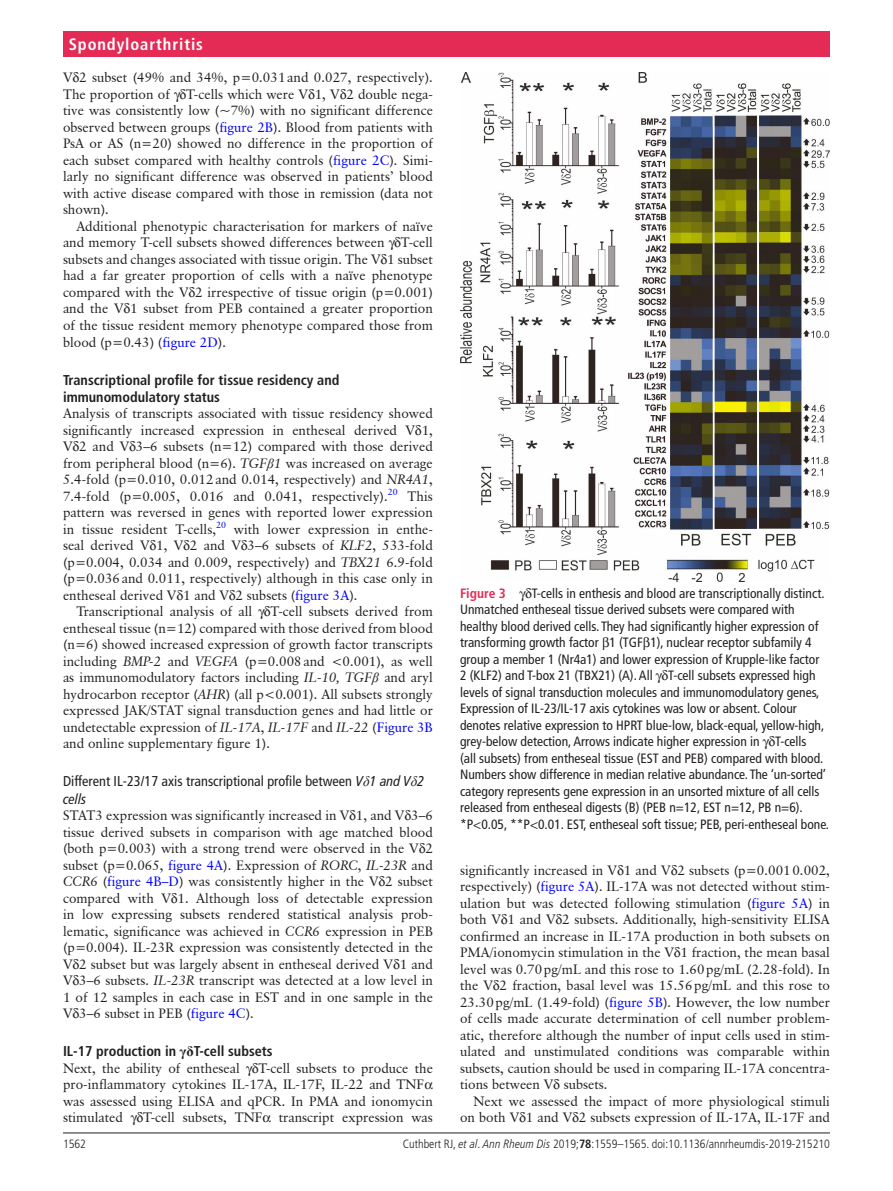
<style>
.page{position:relative;width:893px;height:1191px;background:#fff}
.page>*{position:absolute;margin:0;border:0;box-sizing:border-box;transform-origin:0 0}
.t1{font:700 condensed 16.5px "Frutiger LT Pro";letter-spacing:.055em;color:#fff}
.t2{font:700 condensed 14.25px/17.2px "Frutiger LT Pro";color:#231f20}
.t3{font:condensed 14.25px/17.2px "Frutiger LT Pro";color:#231f20}
.t4{font:13.5px/16.5px "Classical Garamond BT";color:#231f20;text-align:justify}
.t5{font:condensed 13.5px/16.5px "Frutiger LT Pro";color:#231f20}
.t6{font:700 condensed 13.5px "Frutiger LT Pro";color:#e42b56}
.t7{font:300 condensed 12px "Frutiger LT Pro";color:#231f20}
.s1{color:#00f}
.s2{font-style:italic}
.s3{font-family:"Times New Roman";font-style:italic}
.s4{font-family:"Times New Roman";font-style:italic;font-stretch:normal}
.s5{font-family:"Times New Roman";font-stretch:normal}
.s6{font-weight:700}
</style>
<div class="page">
<hr style="left:63px;top:1132px;width:767px;height:1px;background:#231f20">
<div style="left:63px;top:31px;width:767px;height:25px;background:#e42b56"></div>
<img style="left:460px;top:72px;width:370px;height:509px">
<p class="t1" style="left:69px;top:34px;width:136px">Spondyloarthritis</p>
<p class="t4" style="left:63px;top:69px;width:371px">V 2 subset (49% and 34%, p=0.031and 0.027, respectively).<br>The proportion of T-cells which were V 1, V 2 double nega&shy;tive was consistently low (~7%) with no significant difference observed between groups (<span class="s1">figure 2B</span>). Blood from patients with PsA or AS (n=20) showed no difference in the proportion of each subset compared with healthy controls (<span class="s1">figure 2C</span>). Simi&shy;larly no significant difference was observed in patients’ blood with active disease compared with those in remission (data not shown).</p>
<p class="t4" style="left:63px;top:218px;width:371px;text-indent:14px">Additional phenotypic characterisation for markers of naïve and memory T-cell subsets showed differences between T-cell subsets and changes associated with tissue origin. The V 1 subset had a far greater proportion of cells with a naïve phenotype compared with the V 2 irrespective of tissue origin (p=0.001) and the V 1 subset from PEB contained a greater proportion of the tissue resident memory phenotype compared those from blood (p=0.43) (<span class="s1">figure 2D</span>).</p>
<p class="t2" style="left:63px;top:371px;width:278px">Transcriptional profile for tissue residency and immunomodulatory status</p>
<p class="t4" style="left:63px;top:405px;width:371px">Analysis of transcripts associated with tissue residency showed</p>
<p class="t4" style="left:63px;top:421px;width:371px">significantly increased expression in entheseal derived V 1,</p>
<p class="t4" style="left:63px;top:438px;width:371px">V 2 and V 3–6 subsets (n=12) compared with those derived</p>
<p class="t4" style="left:63px;top:454px;width:371px">from peripheral blood (n=6). <span class="s2">TGF</span><span class="s3">β</span><span class="s2">1</span> was increased on average</p>
<p class="t4" style="left:63px;top:471px;width:371px">5.4-fold (p=0.010, 0.012and 0.014, respectively) and <span class="s2">NR4A1</span>,</p>
<p class="t4" style="left:63px;top:487px;width:371px">7.4-fold (p=0.005, 0.016 and 0.041, respectively).<sup>20</sup> This</p>
<p class="t4" style="left:63px;top:504px;width:371px">pattern was reversed in genes with reported lower expression</p>
<p class="t4" style="left:63px;top:520px;width:371px">in tissue resident T-cells,<sup>20</sup> with lower expression in enthe-</p>
<p class="t4" style="left:63px;top:537px;width:371px">seal derived V 1, V 2 and V 3–6 subsets of <span class="s2">KLF2</span>, 533-fold</p>
<p class="t4" style="left:63px;top:553px;width:371px">(p=0.004, 0.034 and 0.009, respectively) and <span class="s2">TBX21</span> 6.9-fold</p>
<p class="t4" style="left:63px;top:570px;width:371px">(p=0.036and 0.011, respectively) although in this case only in</p>
<p class="t4" style="left:63px;top:586px;width:296px">entheseal derived V 1 and V 2 subsets (<span class="s1">figure 3A</span>).</p>
<p class="t4" style="left:77px;top:603px;width:177px">Transcriptional analysis of all</p>
<p class="t4" style="left:63px;top:603px;width:371px;text-indent:208px">T-cell subsets derived from entheseal tissue (n=12) compared with those derived from blood (n=6) showed increased expression of growth factor transcripts including <span class="s2">BMP-2</span> and <span class="s2">VEGFA</span> (p=0.008and &lt;0.001), as well as immunomodulatory factors including <span class="s2">IL-10, TGF</span><span class="s3">β</span> and aryl hydrocarbon receptor (<span class="s2">AHR</span>) (all p&lt;0.001). All subsets strongly expressed JAK/STAT signal transduction genes and had little or undetectable expression of <span class="s2">IL-17A</span>, <span class="s2">IL-17F</span> and <span class="s2">IL-22</span> (<span class="s1">Figure 3B </span>and online supplementary figure 1).</p>
<p class="t3" style="left:63px;top:773px;width:363px">Different IL-23/17 axis transcriptional profile between <span class="s2">V</span><span class="s4">δ</span><span class="s2">1 and V</span><span class="s4">δ</span><span class="s2">2 cells</span></p>
<p class="t4" style="left:63px;top:807px;width:371px">STAT3 expression was significantly increased in V 1, and V 3–6 tissue derived subsets in comparison with age matched blood (both p=0.003) with a strong trend were observed in the V 2 subset (p=0.065, <span class="s1">figure 4A</span>). Expression of <span class="s2">RORC</span>, <span class="s2">IL-23R</span> and <span class="s2">CCR6</span> (<span class="s1">figure 4B–D</span>) was consistently higher in the V 2 subset compared with V 1. Although loss of detectable expression in low expressing subsets rendered statistical analysis prob&shy;lematic, significance was achieved in <span class="s2">CCR6</span> expression in PEB (p=0.004). IL-23R expression was consistently detected in the V 2 subset but was largely absent in entheseal derived V 1 and V 3–6 subsets. <span class="s2">IL-23R</span> transcript was detected at a low level in 1 of 12 samples in each case in EST and in one sample in the V 3–6 subset in PEB (<span class="s1">figure 4C</span>).</p>
<p class="t2" style="left:63px;top:1042px;width:211px">IL-17 production in <span class="s5">γδ</span>T-cell subsets</p>
<p class="t4" style="left:63px;top:1059px;width:178px">Next, the ability of entheseal</p>
<p class="t4" style="left:63px;top:1059px;width:371px;text-align:left;text-indent:195px">T-cell subsets to produce the pro-inflammatory cytokines IL-17A, IL-17F, IL-22 and TNF was assessed using ELISA and qPCR. In PMA and ionomycin stimulated</p>
<p class="t4" style="left:143px;top:1109px;width:291px">T-cell subsets, TNF transcript expression was</p>
<p class="t5" style="left:460px;top:585px;width:371px;text-indent:72px">T-cells in enthesis and blood are transcriptionally distinct.<br>Unmatched entheseal tissue derived subsets were compared with healthy blood derived cells. They had significantly higher expression of transforming growth factor 1 (TGF 1), nuclear receptor subfamily 4 group a member 1 (Nr4a1) and lower expression of Krupple-like factor 2 (KLF2) and T-box 21 (TBX21) (A). All T-cell subsets expressed high levels of signal transduction molecules and immunomodulatory genes, Expression of IL-23/IL-17 axis cytokines was low or absent. Colour denotes relative expression to HPRT blue-low, black-equal, yellow-high, grey-below detection, Arrows indicate higher expression in T-cells<br>(all subsets) from entheseal tissue (EST and PEB) compared with blood.<br>Numbers show difference in median relative abundance. The ‘un-sorted’ category represents gene expression in an unsorted mixture of all cells released from entheseal digests (B) (PEB n=12, EST n=12, PB n=6). *P&lt;0.05, **P&lt;0.01. EST, entheseal soft tissue; PEB, peri-entheseal bone.</p>
<p class="t6" style="left:460px;top:585px;width:47px">Figure 3</p>
<p class="t4" style="left:460px;top:861px;width:371px">significantly increased in V 1 and V 2 subsets (p=0.0010.002, respectively) (<span class="s1">figure 5A</span>). IL-17A was not detected without stim&shy;ulation but was detected following stimulation (<span class="s1">figure 5A</span>) in both V 1 and V 2 subsets. Additionally, high-sensitivity ELISA confirmed an increase in IL-17A production in both subsets on PMA/ionomycin stimulation in the V 1 fraction, the mean basal level was 0.70pg/mL and this rose to 1.60pg/mL (2.28-fold). In the V 2 fraction, basal level was 15.56pg/mL and this rose to 23.30pg/mL (1.49-fold) (<span class="s1">figure 5B</span>). However, the low number of cells made accurate determination of cell number problem&shy;atic, therefore although the number of input cells used in stim&shy;ulated and unstimulated conditions was comparable within subsets, caution should be used in comparing IL-17A concentra&shy;tions between V subsets.</p>
<p class="t4" style="left:460px;top:1092px;width:371px;text-align:right">Next we assessed the impact of more physiological stimuli on both V 1 and V 2 subsets expression of IL-17A, IL-17F and</p>
<p class="t7" style="left:63px;top:1136px;width:25px">1562</p>
<p class="t7" style="left:403px;top:1136px;width:429px">Cuthbert RJ, <span class="s2">et al</span>. <span class="s2">Ann Rheum Dis</span> 2019;<span class="s6">78</span>:1559–1565. doi:10.1136/annrheumdis-2019-215210</p>
</div>
